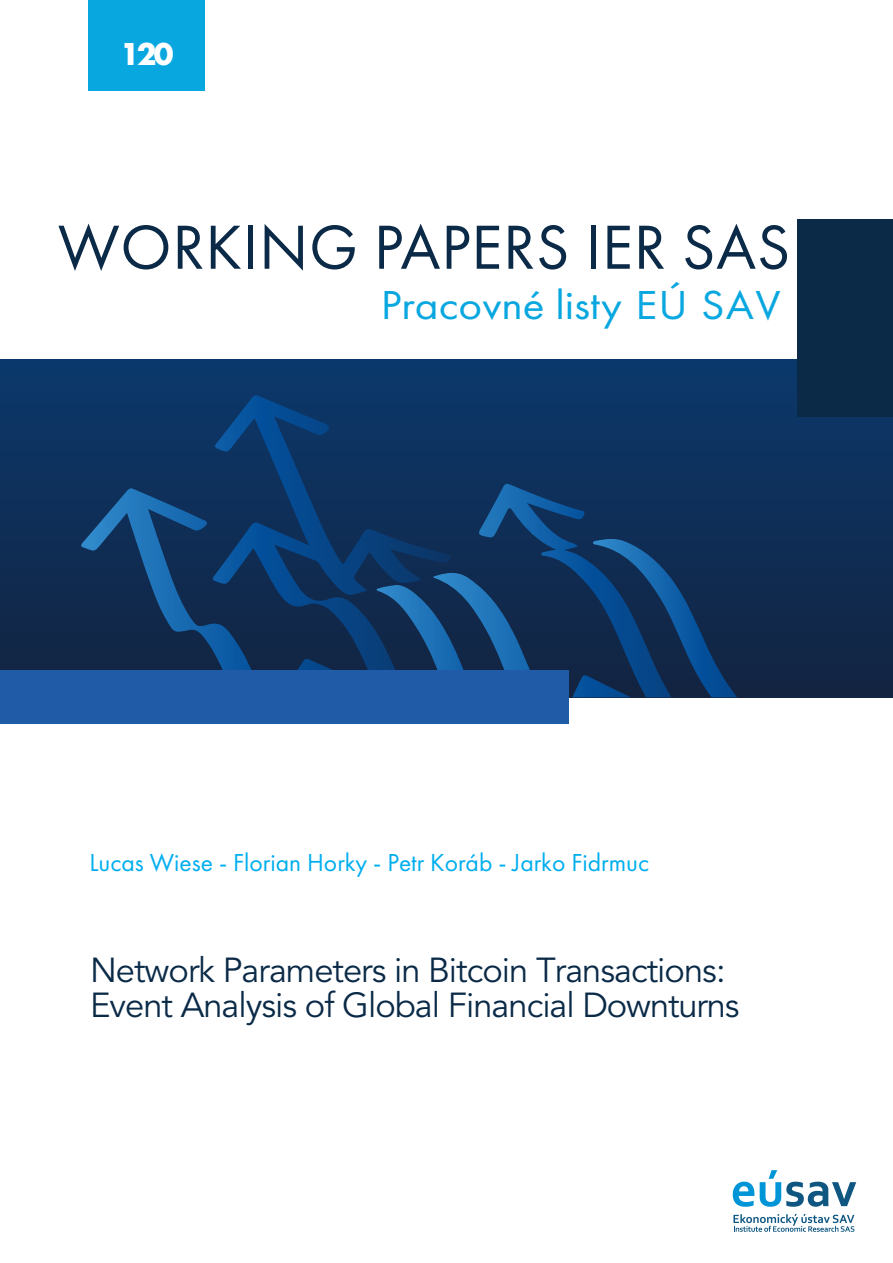
<style>
.page{position:relative;width:893px;height:1263px;background:#fff}
.page>*{position:absolute;margin:0;border:0;box-sizing:border-box;transform-origin:0 0}
.t1{font:64.5px "Futura PT";letter-spacing:.01em;color:#0a2a47}
.t2{font:42px "Futura PT";color:#08a7e0;scale:1.08 1}
.t3{font:34.5px/35.1px "Avenir";letter-spacing:-.03em;color:#0a2a47}
.t4{font:700 33px "Futura PT";color:#fff}
.t5{font:25.5px "Futura PT";color:#00aeef}
</style>
<div class="page">
<div style="left:0;top:359px;width:893px;height:338px;background:linear-gradient(to bottom,#0b386c,#132441)"></div>
<svg style="left:80px;top:395px;width:372px;height:275px;background:#0e3664"></svg>
<svg style="left:433px;top:484px;width:238px;height:213px;background:#113763"></svg>
<svg style="left:376px;top:585px;width:98px;height:85px;background:#15406d"></svg>
<svg style="left:593px;top:539px;width:144px;height:158px;background:#0e3664"></svg>
<div style="left:797px;top:219px;width:96px;height:198px;background:#0a2a47"></div>
<div style="left:88px;top:0;width:117px;height:90px;background:#08a7e0"></div>
<div style="left:0;top:670px;width:568px;height:54px;background:#1f5ba7"></div>
<svg style="left:733px;top:1181px;width:21px;height:26px"></svg>
<svg style="left:760px;top:1170px;width:96px;height:37px"></svg>
<svg style="left:733px;top:1214px;width:121px;height:18px"></svg>
<p class="t4" style="left:120px;top:33px;width:55px">120</p>
<p class="t1" style="left:58px;top:209px;width:734px">WORKING PAPERS IER SAS</p>
<p class="t2" style="left:381px;top:280px;width:372px">Pracovné listy EÚ SAV</p>
<p class="t5" style="left:89px;top:847px;width:561px">Lucas Wiese - Florian Horky - Petr Koráb - Jarko Fidrmuc</p>
<p class="t3" style="left:90px;top:953px;width:651px">Network Parameters in Bitcoin Transactions:<br>Event Analysis of Global Financial Downturns</p>
</div>
